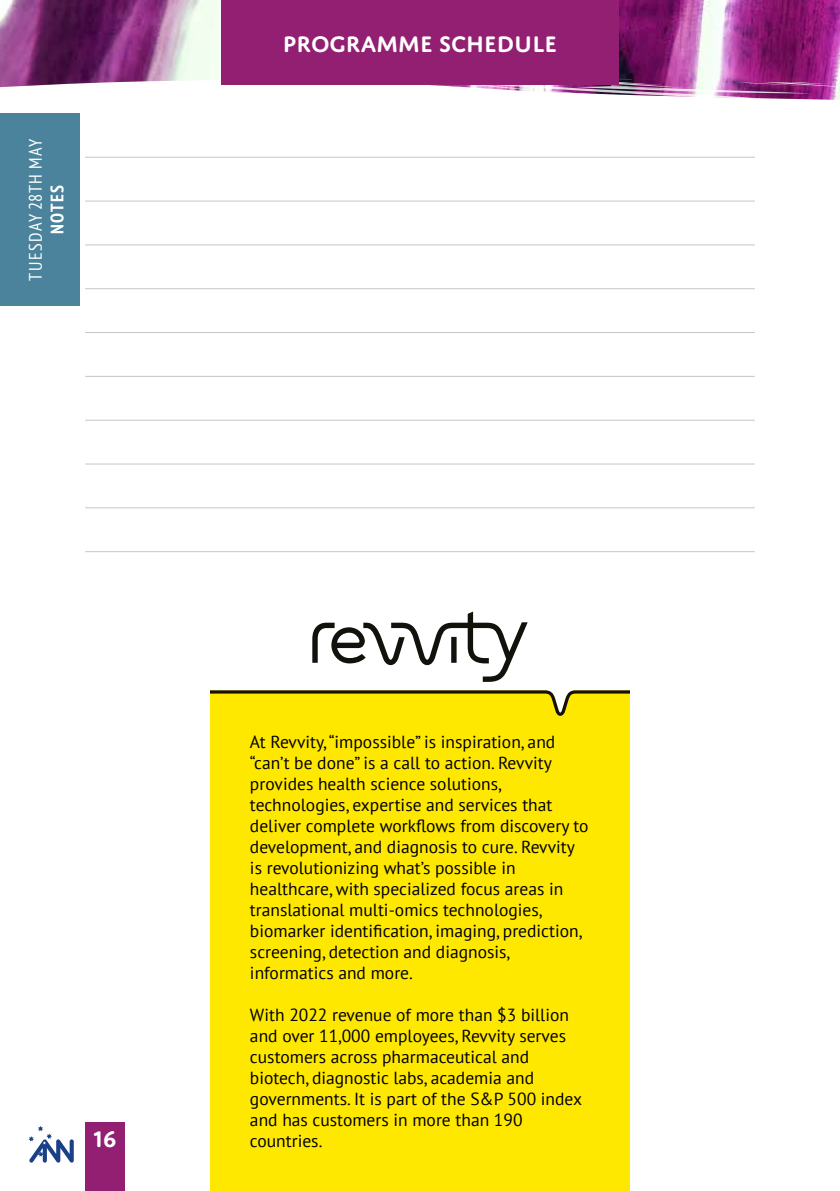
<style>
.page{position:relative;width:840px;height:1191px;background:#fff}
.page>*{position:absolute;margin:0;border:0;box-sizing:border-box;transform-origin:0 0}
.t1{font:600 24px "Domus Titling";color:#fff}
.t2{font:condensed 18px "PT Sans";letter-spacing:.08em;color:#fff}
.t3{font:700 condensed 18px "PT Sans";letter-spacing:.08em;color:#fff}
.t4{font:17.4px/21px "PT Sans";color:#000}
</style>
<div class="page">
<div style="left:85px;top:1123px;width:40px;height:68px;background:#921f72"></div>
<svg style="left:28px;top:1126px;width:46px;height:36px"></svg>
<img style="left:0;top:0;width:839px;height:78px">
<svg style="left:0;top:78px;width:550px;height:105px"></svg>
<svg style="left:276px;top:75px;width:563px;height:75px"></svg>
<div style="left:0;top:113px;width:79px;height:193px;background:#4a839b"></div>
<div style="left:221px;top:0;width:397px;height:85px;background:#921f72"></div>
<hr style="left:85px;top:157px;width:669px;height:1px;background:#c6c6c6">
<hr style="left:85px;top:201px;width:669px;height:1px;background:#c6c6c6">
<hr style="left:85px;top:244px;width:669px;height:1px;background:#c6c6c6">
<hr style="left:85px;top:288px;width:669px;height:1px;background:#c6c6c6">
<hr style="left:85px;top:332px;width:669px;height:1px;background:#c6c6c6">
<hr style="left:85px;top:376px;width:669px;height:1px;background:#c6c6c6">
<hr style="left:85px;top:420px;width:669px;height:1px;background:#c6c6c6">
<hr style="left:85px;top:464px;width:669px;height:1px;background:#c6c6c6">
<hr style="left:85px;top:507px;width:669px;height:1px;background:#c6c6c6">
<hr style="left:85px;top:551px;width:669px;height:1px;background:#c6c6c6">
<svg style="left:312px;top:611px;width:215px;height:71px"></svg>
<div style="left:210px;top:716px;width:419px;height:475px;background:#ffe800"></div>
<svg style="left:210px;top:690px;width:419px;height:26px"></svg>
<p class="t2" style="left:24px;top:280px;width:143px;rotate:-90deg">TUESDAY 28TH MAY</p>
<p class="t3" style="left:45px;top:234px;width:51px;rotate:-90deg">NOTES</p>
<h1 class="t1" style="left:282px;top:30px;width:276px">PROGRAMME SCHEDULE</h1>
<h1 class="t1" style="left:94px;top:1125px;width:24px">16</h1>
<p class="t4" style="left:250px;top:731px;width:340px">At Revvity, “impossible” is inspiration, and “can’t be done” is a call to action. Revvity provides health science solutions, technologies, expertise and services that deliver complete workflows from discovery to development, and diagnosis to cure. Revvity is revolutionizing what’s possible in healthcare, with specialized focus areas in translational multi-omics technologies, biomarker identification, imaging, prediction, screening, detection and diagnosis, informatics and more.</p>
<p class="t4" style="left:250px;top:1003px;width:333px">With 2022 revenue of more than $3 billion and over 11,000 employees, Revvity serves customers across pharmaceutical and biotech, diagnostic labs, academia and governments. It is part of the S&amp;P 500 index and has customers in more than 190 countries.</p>
</div>
